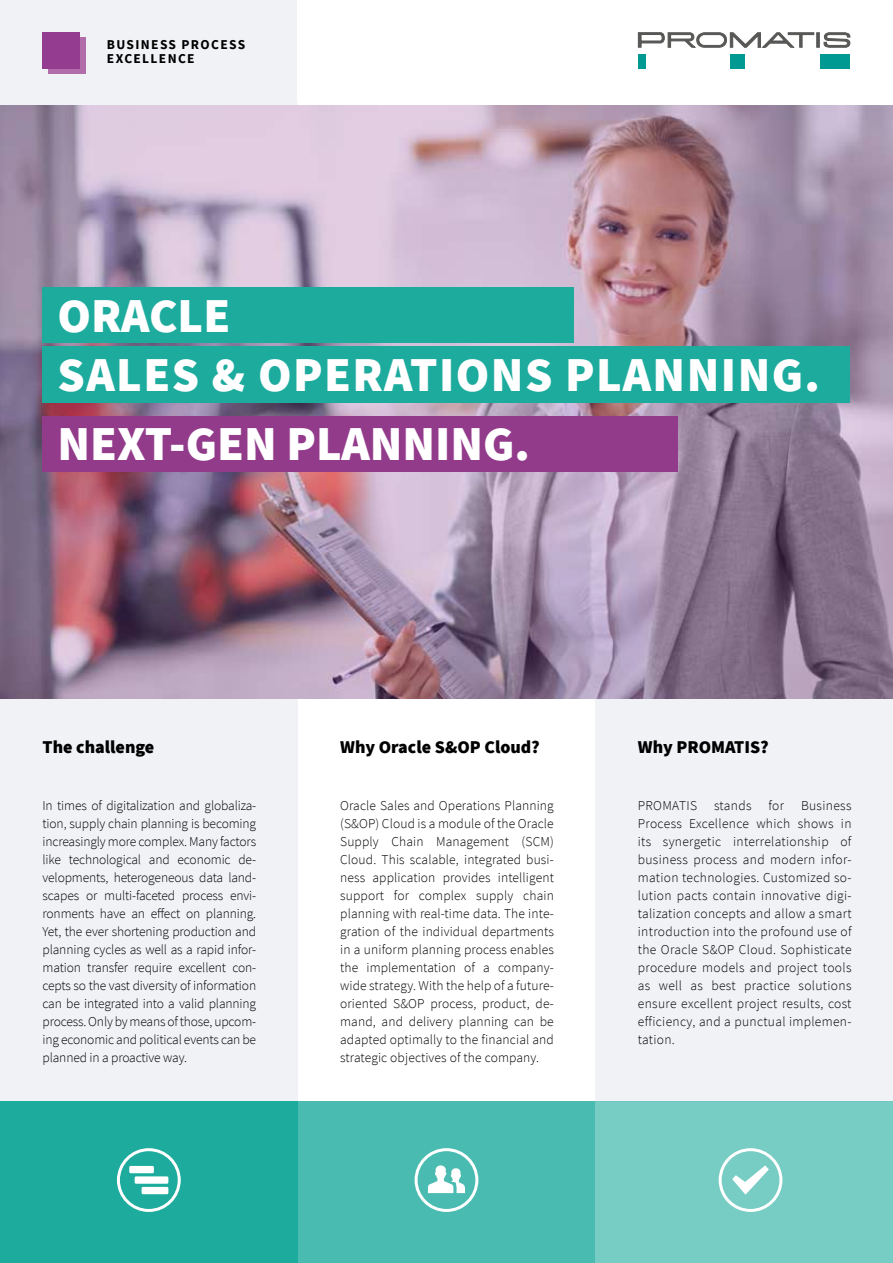
<style>
.page{position:relative;width:893px;height:1263px;background:#fff}
.page>*{position:absolute;margin:0;border:0;box-sizing:border-box;transform-origin:0 0}
.t1{font:900 48.6px/58.8px "Source Sans Pro";letter-spacing:.02em;color:#fff}
.t2{font:900 48.6px "Source Sans Pro";color:#fff}
.t3{font:900 18px "Source Sans Pro";color:#000}
.t4{font:300 13.5px/18px "Source Sans Pro";letter-spacing:.01em;color:#000;text-align:justify}
.t5{font:700 13.5px/13.5px "Source Sans Pro";letter-spacing:.1em;color:#000}
</style>
<div class="page">
<div style="left:0;top:676px;width:298px;height:442px;background:#f0f2f6"></div>
<div style="left:595px;top:659px;width:298px;height:442px;background:#f0f2f6"></div>
<div style="left:0;top:0;width:298px;height:111px;background:#f0f2f6"></div>
<img style="left:0;top:105px;width:893px;height:593px">
<div style="left:638px;top:54px;width:7px;height:15px;background:#009a93"></div>
<div style="left:730px;top:54px;width:15px;height:15px;background:#009a93"></div>
<div style="left:820px;top:54px;width:30px;height:15px;background:#009a93"></div>
<svg style="left:638px;top:32px;width:212px;height:16px"></svg>
<div style="left:0;top:1101px;width:298px;height:162px;background:#1dab9e"></div>
<div style="left:298px;top:1101px;width:297px;height:162px;background:#4abbb1"></div>
<div style="left:43px;top:416px;width:635px;height:55px;background:#933b8b"></div>
<div style="left:595px;top:1101px;width:298px;height:162px;background:#77ccc4"></div>
<div style="left:129px;top:1166px;width:25px;height:7px;background:#fff"></div>
<div style="left:135px;top:1176px;width:33px;height:8px;background:#fff"></div>
<div style="left:142px;top:1187px;width:26px;height:7px;background:#fff"></div>
<div style="left:117px;top:1148px;width:64px;height:64px;border:3px solid #fff;border-radius:50%"></div>
<div style="left:719px;top:1148px;width:63px;height:64px;border:3px solid #fff;border-radius:50%"></div>
<div style="left:415px;top:1148px;width:63px;height:64px;border:3px solid #fff;border-radius:50%"></div>
<svg style="left:428px;top:1165px;width:37px;height:28px"></svg>
<svg style="left:732px;top:1165px;width:37px;height:30px"></svg>
<div style="left:48px;top:37px;width:37px;height:37px;background:#b06daa"></div>
<div style="left:43px;top:32px;width:37px;height:37px;background:#943c8f"></div>
<div style="left:43px;top:288px;width:531px;height:55px;background:#1dab9e"></div>
<div style="left:43px;top:347px;width:807px;height:56px;background:#1dab9e"></div>
<p class="t5" style="left:107px;top:38px;width:140px">BUSINESS PROCESS<br>EXCELLENCE</p>
<h1 class="t1" style="left:57px;top:285px;width:764px">ORACLE<br>SALES &amp; OPERATIONS PLANNING.</h1>
<h1 class="t2" style="left:57px;top:410px;width:474px">NEXT-GEN PLANNING.</h1>
<h2 class="t3" style="left:43px;top:735px;width:113px">The challenge</h2>
<p class="t4" style="left:43px;top:797px;width:215px">In times of digitalization and globaliza&shy;tion, supply chain planning is becoming increasingly more complex. Many factors like technological and economic de&shy;velopments, heterogeneous data land&shy;scapes or multi-faceted process envi&shy;ronments have an effect on planning.<br>Yet, the ever shortening production and planning cycles as well as a rapid infor&shy;mation transfer require excellent con&shy;cepts so the vast diversity of information can be integrated into a valid planning process. Only by means of those, upcom&shy;ing economic and political events can be planned in a proactive way.</p>
<h2 class="t3" style="left:340px;top:735px;width:201px">Why Oracle S&amp;OP Cloud?</h2>
<p class="t4" style="left:340px;top:797px;width:215px">Oracle Sales and Operations Planning (S&amp;OP) Cloud is a module of the Oracle Supply Chain Management (SCM)<br>Cloud. This scalable, integrated busi&shy;ness application provides intelligent support for complex supply chain planning with real-time data. The inte&shy;gration of the individual departments in a uniform planning process enables the implementation of a company&shy;wide strategy. With the help of a future&shy;oriented S&amp;OP process, product, de&shy;mand, and delivery planning can be adapted optimally to the financial and strategic objectives of the company.</p>
<h2 class="t3" style="left:638px;top:735px;width:133px">Why PROMATIS?</h2>
<p class="t4" style="left:638px;top:797px;width:61px">PROMATIS</p>
<p class="t4" style="left:714px;top:797px;width:39px">stands</p>
<p class="t4" style="left:768px;top:797px;width:17px">for</p>
<p class="t4" style="left:638px;top:797px;width:215px;text-indent:163px">Business Process Excellence which shows in its synergetic interrelationship of business process and modern infor&shy;mation technologies. Customized so&shy;lution pacts contain innovative digi&shy;talization concepts and allow a smart introduction into the profound use of the Oracle S&amp;OP Cloud. Sophisticate procedure models and project tools as well as best practice solutions ensure excellent project results, cost efficiency, and a punctual implemen&shy;tation.</p>
</div>
